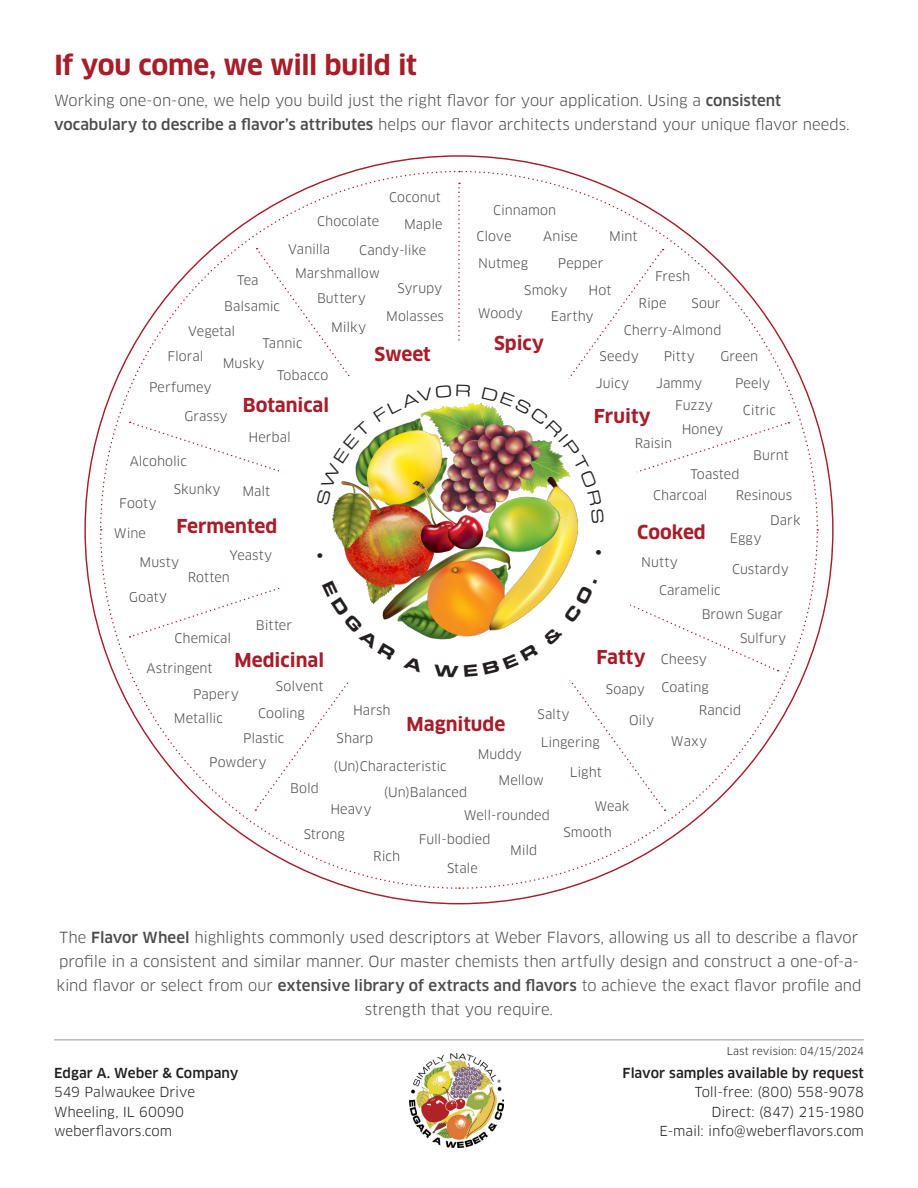
<style>
.page{position:relative;width:918px;height:1188px;background:#fff}
.page>*{position:absolute;margin:0;border:0;box-sizing:border-box;transform-origin:0 0}
.t1{font:700 27px "Clan OT";letter-spacing:-.015em;color:#a71d29}
._18_category{font:700 18.75px "Clan OT";color:#a71d29}
.t2{font:15px/24px "Clan OT";letter-spacing:-.005em;color:#4b4c4d;text-align:center}
.t3{font:13.5px "Clan OT";letter-spacing:-.005em;color:#231f20}
.t4{font:500 13.5px/19.5px "Clan OT";letter-spacing:.005em;color:#231f20;text-align:right}
._20_descriptors{font:12.9px "Clan OT";color:#4b4c4d}
.t5{font:10.5px "Clan OT";letter-spacing:.005em;color:#231f20}
.s1{font-weight:500}
.s2{font-weight:400}
</style>
<div class="page">
<svg style="left:462px;top:532px;width:357px;height:358px"></svg>
<svg style="left:460px;top:170px;width:359px;height:357px"></svg>
<svg style="left:99px;top:170px;width:357px;height:358px"></svg>
<svg style="left:99px;top:533px;width:358px;height:357px"></svg>
<svg style="left:132px;top:422px;width:656px;height:215px"></svg>
<svg style="left:256px;top:249px;width:407px;height:560px"></svg>
<svg style="left:460px;top:671px;width:204px;height:138px"></svg>
<svg style="left:597px;top:529px;width:179px;height:142px"></svg>
<div style="left:272px;top:343px;width:374px;height:374px;background:#fff;border-radius:50%"></div>
<img style="left:334px;top:403px;width:244px;height:236px">
<img style="left:409px;top:1053px;width:95px;height:94px">
<hr style="left:54px;top:1040px;width:810px;height:1px;background:#939598">
<svg style="left:130px;top:183px;width:340px;height:348px"></svg>
<img style="left:482px;top:387px;width:122px;height:136px">
<svg style="left:322px;top:580px;width:74px;height:80px"></svg>
<svg style="left:434px;top:580px;width:163px;height:97px"></svg>
<p class="t1" style="left:54px;top:50px;width:365px">If you come, we will build it</p>
<p class="t2" style="left:54px;top:88px;width:797px;text-align:left">Working one-on-one, we help you build just the right flavor for your application. Using a <span class="s1">consistent vocabulary to describe a flavor’s attributes</span> helps our flavor architects understand your unique flavor needs.</p>
<p class="_20_descriptors" style="left:389px;top:190px;width:53px">Coconut</p>
<p class="_20_descriptors" style="left:493px;top:202px;width:65px">Cinnamon</p>
<p class="_20_descriptors" style="left:317px;top:214px;width:64px">Chocolate</p>
<p class="_20_descriptors" style="left:404px;top:217px;width:40px">Maple</p>
<p class="_20_descriptors" style="left:476px;top:229px;width:36px">Clove</p>
<p class="_20_descriptors" style="left:478px;top:255px;width:51px">Nutmeg</p>
<p class="_20_descriptors" style="left:543px;top:229px;width:36px">Anise</p>
<p class="_20_descriptors" style="left:609px;top:229px;width:30px">Mint</p>
<p class="_20_descriptors" style="left:288px;top:242px;width:44px">Vanilla</p>
<p class="_20_descriptors" style="left:359px;top:243px;width:68px">Candy-like</p>
<p class="_20_descriptors" style="left:295px;top:266px;width:86px">Marshmallow</p>
<p class="_20_descriptors" style="left:558px;top:255px;width:47px">Pepper</p>
<p class="_20_descriptors" style="left:655px;top:269px;width:37px">Fresh</p>
<p class="_20_descriptors" style="left:639px;top:296px;width:30px">Ripe</p>
<p class="_20_descriptors" style="left:237px;top:273px;width:23px">Tea</p>
<p class="_20_descriptors" style="left:398px;top:281px;width:46px">Syrupy</p>
<p class="_20_descriptors" style="left:386px;top:309px;width:59px">Molasses</p>
<p class="_20_descriptors" style="left:524px;top:282px;width:45px">Smoky</p>
<p class="_20_descriptors" style="left:589px;top:282px;width:24px">Hot</p>
<p class="_20_descriptors" style="left:317px;top:290px;width:50px">Buttery</p>
<p class="_20_descriptors" style="left:691px;top:296px;width:31px">Sour</p>
<p class="_20_descriptors" style="left:224px;top:299px;width:57px">Balsamic</p>
<p class="_20_descriptors" style="left:478px;top:306px;width:47px">Woody</p>
<p class="_20_descriptors" style="left:551px;top:309px;width:44px">Earthy</p>
<p class="_20_descriptors" style="left:331px;top:319px;width:36px">Milky</p>
<p class="_20_descriptors" style="left:624px;top:322px;width:99px">Cherry-Almond</p>
<p class="_20_descriptors" style="left:188px;top:323px;width:49px">Vegetal</p>
<p class="_18_category" style="left:494px;top:332px;width:52px">Spicy</p>
<p class="_20_descriptors" style="left:262px;top:336px;width:42px">Tannic</p>
<p class="_18_category" style="left:375px;top:343px;width:58px">Sweet</p>
<p class="_20_descriptors" style="left:167px;top:348px;width:38px">Floral</p>
<p class="_20_descriptors" style="left:600px;top:349px;width:41px">Seedy</p>
<p class="_20_descriptors" style="left:664px;top:349px;width:33px">Pitty</p>
<p class="_20_descriptors" style="left:721px;top:349px;width:39px">Green</p>
<p class="_20_descriptors" style="left:223px;top:355px;width:44px">Musky</p>
<p class="_20_descriptors" style="left:277px;top:368px;width:53px">Tobacco</p>
<p class="_20_descriptors" style="left:656px;top:376px;width:48px">Jammy</p>
<p class="_20_descriptors" style="left:735px;top:376px;width:37px">Peely</p>
<p class="_20_descriptors" style="left:596px;top:376px;width:35px">Juicy</p>
<p class="_20_descriptors" style="left:149px;top:380px;width:64px">Perfumey</p>
<p class="_20_descriptors" style="left:185px;top:408px;width:45px">Grassy</p>
<p class="_20_descriptors" style="left:130px;top:454px;width:59px">Alcoholic</p>
<p class="_18_category" style="left:243px;top:394px;width:88px">Botanical</p>
<p class="_20_descriptors" style="left:249px;top:429px;width:44px">Herbal</p>
<p class="_20_descriptors" style="left:119px;top:495px;width:39px">Footy</p>
<p class="_20_descriptors" style="left:114px;top:525px;width:34px">Wine</p>
<p class="_20_descriptors" style="left:174px;top:482px;width:48px">Skunky</p>
<p class="_20_descriptors" style="left:243px;top:484px;width:29px">Malt</p>
<p class="_18_category" style="left:176px;top:515px;width:102px">Fermented</p>
<p class="_20_descriptors" style="left:140px;top:554px;width:41px">Musty</p>
<p class="_20_descriptors" style="left:129px;top:590px;width:40px;rotate:-2deg">Goaty</p>
<p class="_20_descriptors" style="left:229px;top:548px;width:44px">Yeasty</p>
<p class="_20_descriptors" style="left:188px;top:569px;width:44px">Rotten</p>
<p class="_20_descriptors" style="left:256px;top:617px;width:38px">Bitter</p>
<p class="_20_descriptors" style="left:175px;top:631px;width:58px">Chemical</p>
<p class="_18_category" style="left:594px;top:405px;width:58px">Fruity</p>
<p class="_20_descriptors" style="left:675px;top:398px;width:39px">Fuzzy</p>
<p class="_20_descriptors" style="left:682px;top:421px;width:43px">Honey</p>
<p class="_20_descriptors" style="left:635px;top:436px;width:39px">Raisin</p>
<p class="_20_descriptors" style="left:743px;top:402px;width:34px">Citric</p>
<p class="_20_descriptors" style="left:753px;top:448px;width:37px">Burnt</p>
<p class="_20_descriptors" style="left:690px;top:467px;width:51px">Toasted</p>
<p class="_20_descriptors" style="left:653px;top:488px;width:56px">Charcoal</p>
<p class="_20_descriptors" style="left:736px;top:488px;width:58px">Resinous</p>
<p class="_18_category" style="left:637px;top:522px;width:70px">Cooked</p>
<p class="_20_descriptors" style="left:641px;top:554px;width:38px">Nutty</p>
<p class="_20_descriptors" style="left:659px;top:582px;width:63px">Caramelic</p>
<p class="_20_descriptors" style="left:770px;top:513px;width:32px">Dark</p>
<p class="_20_descriptors" style="left:730px;top:531px;width:33px">Eggy</p>
<p class="_20_descriptors" style="left:732px;top:562px;width:58px">Custardy</p>
<p class="_20_descriptors" style="left:702px;top:607px;width:83px">Brown Sugar</p>
<p class="_20_descriptors" style="left:740px;top:630px;width:48px">Sulfury</p>
<p class="_20_descriptors" style="left:146px;top:660px;width:68px">Astringent</p>
<p class="_18_category" style="left:234px;top:649px;width:91px">Medicinal</p>
<p class="_18_category" style="left:596px;top:647px;width:51px">Fatty</p>
<p class="_20_descriptors" style="left:193px;top:686px;width:47px">Papery</p>
<p class="_20_descriptors" style="left:276px;top:679px;width:49px">Solvent</p>
<p class="_20_descriptors" style="left:606px;top:682px;width:41px">Soapy</p>
<p class="_20_descriptors" style="left:353px;top:702px;width:39px">Harsh</p>
<p class="_20_descriptors" style="left:258px;top:705px;width:48px">Cooling</p>
<p class="_20_descriptors" style="left:537px;top:706px;width:34px">Salty</p>
<p class="_20_descriptors" style="left:174px;top:711px;width:50px">Metallic</p>
<p class="_20_descriptors" style="left:629px;top:713px;width:27px">Oily</p>
<p class="_18_category" style="left:407px;top:713px;width:100px">Magnitude</p>
<p class="_20_descriptors" style="left:243px;top:730px;width:43px">Plastic</p>
<p class="_20_descriptors" style="left:337px;top:731px;width:38px">Sharp</p>
<p class="_20_descriptors" style="left:541px;top:735px;width:60px">Lingering</p>
<p class="_20_descriptors" style="left:478px;top:747px;width:46px">Muddy</p>
<p class="_20_descriptors" style="left:209px;top:754px;width:59px">Powdery</p>
<p class="_20_descriptors" style="left:334px;top:758px;width:115px">(Un)Characteristic</p>
<p class="_20_descriptors" style="left:384px;top:784px;width:85px">(Un)Balanced</p>
<p class="_20_descriptors" style="left:464px;top:807px;width:88px">Well-rounded</p>
<p class="_20_descriptors" style="left:419px;top:832px;width:73px">Full-bodied</p>
<p class="_20_descriptors" style="left:570px;top:765px;width:33px">Light</p>
<p class="_20_descriptors" style="left:499px;top:772px;width:47px">Mellow</p>
<p class="_20_descriptors" style="left:290px;top:780px;width:30px">Bold</p>
<p class="_20_descriptors" style="left:595px;top:798px;width:36px">Weak</p>
<p class="_20_descriptors" style="left:330px;top:801px;width:43px">Heavy</p>
<p class="_20_descriptors" style="left:563px;top:825px;width:50px">Smooth</p>
<p class="_20_descriptors" style="left:304px;top:827px;width:43px">Strong</p>
<p class="_20_descriptors" style="left:510px;top:842px;width:29px">Mild</p>
<p class="_20_descriptors" style="left:373px;top:848px;width:28px">Rich</p>
<p class="_20_descriptors" style="left:447px;top:861px;width:32px">Stale</p>
<p class="_20_descriptors" style="left:661px;top:652px;width:48px">Cheesy</p>
<p class="_20_descriptors" style="left:662px;top:679px;width:49px">Coating</p>
<p class="_20_descriptors" style="left:699px;top:703px;width:44px">Rancid</p>
<p class="_20_descriptors" style="left:671px;top:734px;width:38px">Waxy</p>
<p class="t2" style="left:57px;top:926px;width:806px">The <span class="s1">Flavor Wheel</span> highlights commonly used descriptors at Weber Flavors, allowing us all to describe a flavor profile in a consistent and similar manner. Our master chemists then artfully design and construct a one-of-a&shy;kind flavor or select from our <span class="s1">extensive library of extracts and flavors</span> to achieve the exact flavor profile and strength that you require.</p>
<p class="t4" style="left:54px;top:1063px;width:186px">Edgar A. Weber &amp; Company</p>
<p class="t3" style="left:54px;top:1084px;width:143px">549 Palwaukee Drive</p>
<p class="t3" style="left:54px;top:1104px;width:132px">Wheeling, IL 60090</p>
<p class="t3" style="left:54px;top:1123px;width:120px">weberflavors.com</p>
<p class="t5" style="left:727px;top:1044px;width:139px">Last revision: 04/15/2024</p>
<p class="t4" style="left:623px;top:1063px;width:243px">Flavor samples available by request<br><span class="s2">Toll-free: (800) 558-9078</span></p>
<p class="t3" style="left:711px;top:1104px;width:154px">Direct: (847) 215-1980</p>
<p class="t3" style="left:659px;top:1123px;width:206px">E-mail: info@weberflavors.com</p>
</div>
